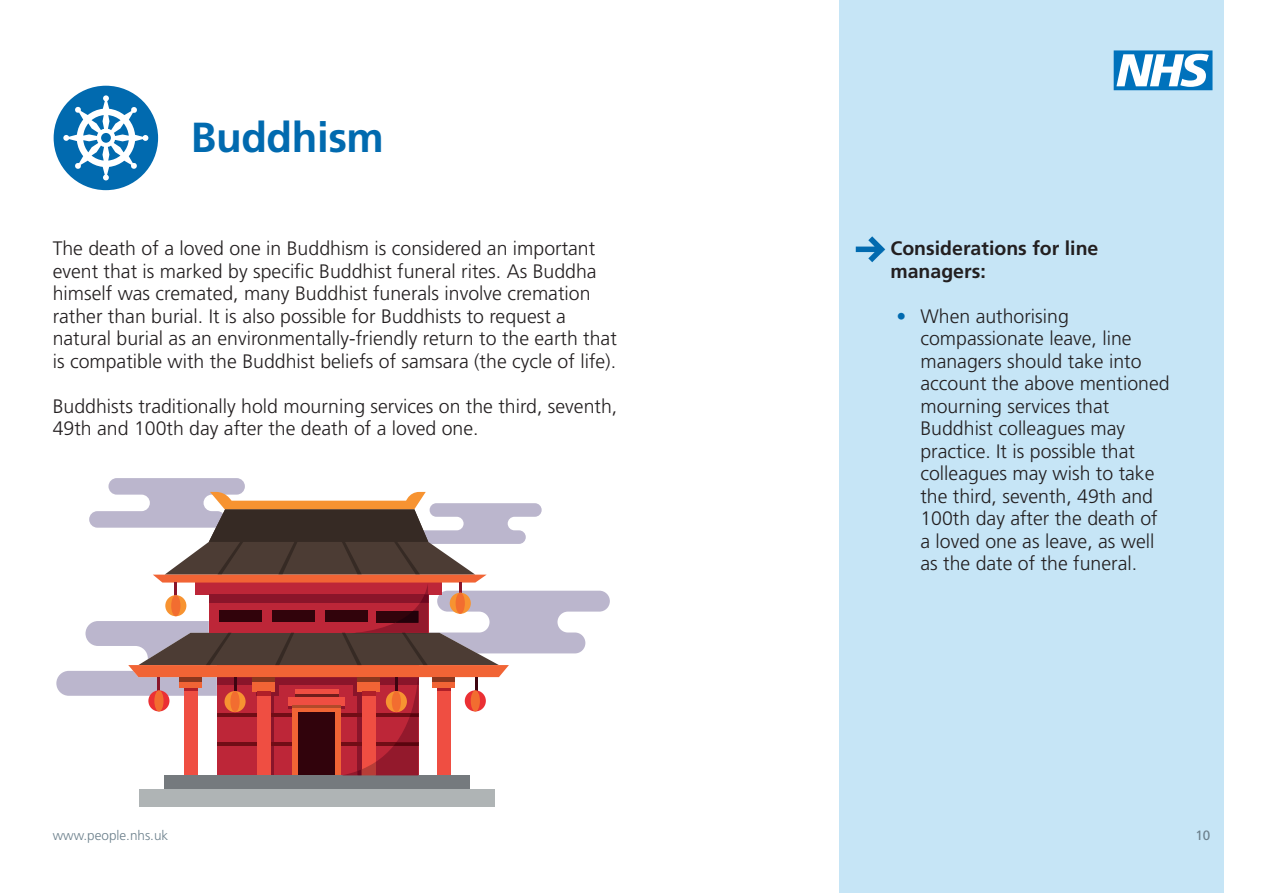
<style>
.page{position:relative;width:1263px;height:893px;background:#fff}
.page>*{position:absolute;margin:0;border:0;box-sizing:border-box;transform-origin:0 0}
.t1{font:700 42px "Frutiger LT Std";letter-spacing:-.01em;color:#016aaf}
.t2{font:300 19.5px/22.5px "Frutiger LT Std";color:#231f20}
.t3{font:700 19.5px/22.5px "Frutiger LT Std";color:#231f20}
.t4{font:300 13.5px "Frutiger LT Std";color:#6c808c}
.t5{font:13.5px "Frutiger LT Std";color:#6c808c}
.s1{color:#016aaf}
</style>
<div class="page">
<div style="left:839px;top:0;width:385px;height:893px;background:#c6e5f6"></div>
<svg style="left:856px;top:236px;width:29px;height:26px"></svg>
<div style="left:54px;top:86px;width:104px;height:104px;background:#016aaf;border-radius:50%"></div>
<svg style="left:63px;top:95px;width:85px;height:85px"></svg>
<div style="left:139px;top:789px;width:355px;height:17px;background:#afb4b5"></div>
<div style="left:164px;top:775px;width:305px;height:14px;background:#757a7e"></div>
<svg style="left:56px;top:478px;width:554px;height:297px"></svg>
<svg style="left:1114px;top:50px;width:98px;height:40px;background:#78b4db"></svg>
<h1 class="t1" style="left:191px;top:112px;width:195px">Buddhism</h1>
<p class="t2" style="left:53px;top:238px;width:566px">The death of a loved one in Buddhism is considered an important event that is marked by specific Buddhist funeral rites. As Buddha himself was cremated, many Buddhist funerals involve cremation rather than burial. It is also possible for Buddhists to request a natural burial as an environmentally-friendly return to the earth that is compatible with the Buddhist beliefs of samsara (the cycle of life).</p>
<p class="t2" style="left:53px;top:395px;width:566px">Buddhists traditionally hold mourning services on the third, seventh,<br>49th and 100th day after the death of a loved one.</p>
<p class="t3" style="left:890px;top:237px;width:210px">Considerations for line managers:</p>
<p class="t2" style="left:920px;top:305px;width:251px;text-indent:-24px"><span class="s1">•</span> When authorising compassionate leave, line managers should take into account the above mentioned mourning services that<br>Buddhist colleagues may practice. It is possible that colleagues may wish to take the third, seventh, 49th and<br>100th day after the death of a loved one as leave, as well as the date of the funeral.</p>
<p class="t4" style="left:53px;top:828px;width:117px">www.people.nhs.uk</p>
<p class="t5" style="left:1195px;top:828px;width:17px">10</p>
</div>
